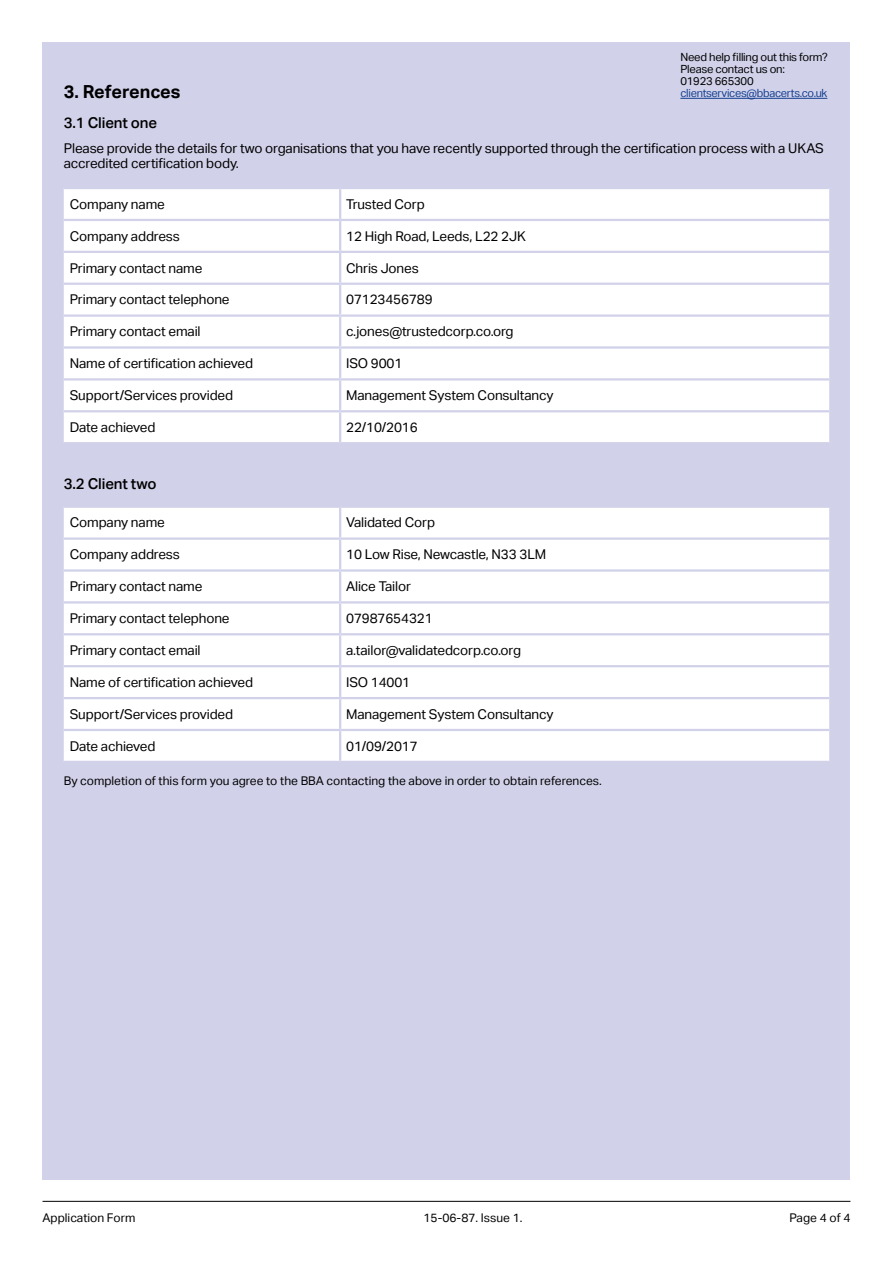
<style>
.page{position:relative;width:893px;height:1263px;background:#fff}
.page>*{position:absolute;margin:0;border:0;box-sizing:border-box;transform-origin:0 0}
.t1{font:700 18px "Aktiv Grotesk";color:#000}
.t2{font:500 15px "Aktiv Grotesk";letter-spacing:-.01em;color:#000}
.t3{font:13.5px/15px "Aktiv Grotesk";letter-spacing:-.01em;color:#000}
.t4{font:12px "Aktiv Grotesk";color:#000}
.t5{font:12px "Aktiv Grotesk";color:#000}
.t6{font:11.25px/12px "Aktiv Grotesk";letter-spacing:-.02em;color:#000}
.t7{font:11.25px "Aktiv Grotesk";letter-spacing:-.025em;color:#153f8f}
</style>
<div class="page">
<div style="left:43px;top:43px;width:807px;height:1137px;background:#d1d2ea"></div>
<hr style="left:43px;top:1201px;width:807px;height:1px;background:#000">
<hr style="left:680px;top:98px;width:147px;height:1px;background:#153f8f">
<div style="left:64px;top:189px;width:765px;height:253px;background:#fff"></div>
<hr style="left:339px;top:189px;width:2px;height:30px;background:#d1d2ea">
<hr style="left:64px;top:219px;width:276px;height:2px;background:#d1d2ea">
<hr style="left:340px;top:219px;width:489px;height:2px;background:#d1d2ea">
<hr style="left:339px;top:221px;width:2px;height:30px;background:#d1d2ea">
<hr style="left:64px;top:251px;width:276px;height:2px;background:#d1d2ea">
<hr style="left:340px;top:251px;width:489px;height:2px;background:#d1d2ea">
<hr style="left:339px;top:253px;width:2px;height:30px;background:#d1d2ea">
<hr style="left:64px;top:283px;width:276px;height:2px;background:#d1d2ea">
<hr style="left:340px;top:283px;width:489px;height:2px;background:#d1d2ea">
<hr style="left:339px;top:285px;width:2px;height:29px;background:#d1d2ea">
<hr style="left:64px;top:314px;width:276px;height:3px;background:#d1d2ea">
<hr style="left:340px;top:314px;width:489px;height:3px;background:#d1d2ea">
<hr style="left:339px;top:317px;width:2px;height:29px;background:#d1d2ea">
<hr style="left:64px;top:346px;width:276px;height:3px;background:#d1d2ea">
<hr style="left:340px;top:346px;width:489px;height:3px;background:#d1d2ea">
<hr style="left:339px;top:349px;width:2px;height:29px;background:#d1d2ea">
<hr style="left:64px;top:378px;width:276px;height:2px;background:#d1d2ea">
<hr style="left:340px;top:378px;width:489px;height:2px;background:#d1d2ea">
<hr style="left:339px;top:380px;width:2px;height:30px;background:#d1d2ea">
<hr style="left:64px;top:410px;width:276px;height:2px;background:#d1d2ea">
<hr style="left:340px;top:410px;width:489px;height:2px;background:#d1d2ea">
<hr style="left:339px;top:412px;width:2px;height:30px;background:#d1d2ea">
<div style="left:64px;top:508px;width:765px;height:253px;background:#fff"></div>
<hr style="left:339px;top:508px;width:2px;height:29px;background:#d1d2ea">
<hr style="left:64px;top:537px;width:276px;height:3px;background:#d1d2ea">
<hr style="left:340px;top:537px;width:489px;height:3px;background:#d1d2ea">
<hr style="left:339px;top:540px;width:2px;height:29px;background:#d1d2ea">
<hr style="left:64px;top:569px;width:276px;height:3px;background:#d1d2ea">
<hr style="left:340px;top:569px;width:489px;height:3px;background:#d1d2ea">
<hr style="left:339px;top:572px;width:2px;height:29px;background:#d1d2ea">
<hr style="left:64px;top:601px;width:276px;height:2px;background:#d1d2ea">
<hr style="left:340px;top:601px;width:489px;height:2px;background:#d1d2ea">
<hr style="left:339px;top:603px;width:2px;height:30px;background:#d1d2ea">
<hr style="left:64px;top:633px;width:276px;height:2px;background:#d1d2ea">
<hr style="left:340px;top:633px;width:489px;height:2px;background:#d1d2ea">
<hr style="left:339px;top:635px;width:2px;height:30px;background:#d1d2ea">
<hr style="left:64px;top:665px;width:276px;height:2px;background:#d1d2ea">
<hr style="left:340px;top:665px;width:489px;height:2px;background:#d1d2ea">
<hr style="left:339px;top:667px;width:2px;height:30px;background:#d1d2ea">
<hr style="left:64px;top:697px;width:276px;height:2px;background:#d1d2ea">
<hr style="left:340px;top:697px;width:489px;height:2px;background:#d1d2ea">
<hr style="left:339px;top:699px;width:2px;height:30px;background:#d1d2ea">
<hr style="left:64px;top:729px;width:276px;height:2px;background:#d1d2ea">
<hr style="left:340px;top:729px;width:489px;height:2px;background:#d1d2ea">
<hr style="left:339px;top:731px;width:2px;height:30px;background:#d1d2ea">
<p class="t6" style="left:680px;top:51px;width:149px">Need help filling out this form?<br>Please contact us on:<br>01923 665300</p>
<h1 class="t1" style="left:64px;top:81px;width:118px">3. References</h1>
<p class="t7" style="left:680px;top:87px;width:148px">clientservices@bbacerts.co.uk</p>
<p class="t2" style="left:64px;top:114px;width:95px">3.1 Client one</p>
<p class="t3" style="left:64px;top:141px;width:761px">Please provide the details for two organisations that you have recently supported through the certification process with a UKAS accredited certification body.</p>
<p class="t3" style="left:70px;top:197px;width:97px">Company name</p>
<p class="t3" style="left:346px;top:197px;width:80px">Trusted Corp</p>
<p class="t3" style="left:70px;top:229px;width:112px">Company address</p>
<p class="t3" style="left:346px;top:229px;width:181px">12 High Road, Leeds, L22 2JK</p>
<p class="t3" style="left:70px;top:260px;width:134px">Primary contact name</p>
<p class="t3" style="left:346px;top:260px;width:74px">Chris Jones</p>
<p class="t3" style="left:70px;top:292px;width:161px">Primary contact telephone</p>
<p class="t3" style="left:346px;top:292px;width:88px">07123456789</p>
<p class="t3" style="left:70px;top:324px;width:132px">Primary contact email</p>
<p class="t3" style="left:346px;top:324px;width:169px">c.jones@trustedcorp.co.org</p>
<p class="t3" style="left:70px;top:356px;width:185px">Name of certification achieved</p>
<p class="t3" style="left:346px;top:356px;width:58px">ISO 9001</p>
<p class="t3" style="left:70px;top:388px;width:165px">Support/Services provided</p>
<p class="t3" style="left:346px;top:388px;width:209px">Management System Consultancy</p>
<p class="t3" style="left:70px;top:420px;width:87px">Date achieved</p>
<p class="t3" style="left:346px;top:420px;width:73px">22/10/2016</p>
<p class="t2" style="left:64px;top:475px;width:94px">3.2 Client two</p>
<p class="t3" style="left:70px;top:515px;width:97px">Company name</p>
<p class="t3" style="left:346px;top:515px;width:90px">Validated Corp</p>
<p class="t3" style="left:70px;top:547px;width:112px">Company address</p>
<p class="t3" style="left:346px;top:547px;width:202px">10 Low Rise, Newcastle, N33 3LM</p>
<p class="t3" style="left:70px;top:579px;width:134px">Primary contact name</p>
<p class="t3" style="left:346px;top:579px;width:66px">Alice Tailor</p>
<p class="t3" style="left:70px;top:611px;width:161px">Primary contact telephone</p>
<p class="t3" style="left:346px;top:611px;width:88px">07987654321</p>
<p class="t3" style="left:70px;top:643px;width:132px">Primary contact email</p>
<p class="t3" style="left:346px;top:643px;width:176px">a.tailor@validatedcorp.co.org</p>
<p class="t3" style="left:70px;top:675px;width:185px">Name of certification achieved</p>
<p class="t3" style="left:346px;top:675px;width:66px">ISO 14001</p>
<p class="t3" style="left:70px;top:707px;width:165px">Support/Services provided</p>
<p class="t3" style="left:346px;top:707px;width:209px">Management System Consultancy</p>
<p class="t3" style="left:70px;top:738px;width:87px">Date achieved</p>
<p class="t3" style="left:346px;top:738px;width:73px">01/09/2017</p>
<p class="t4" style="left:64px;top:773px;width:540px">By completion of this form you agree to the BBA contacting the above in order to obtain references.</p>
<p class="t5" style="left:424px;top:1211px;width:100px">15-06-87. Issue 1.</p>
<p class="t4" style="left:43px;top:1211px;width:94px">Application Form</p>
<p class="t4" style="left:789px;top:1211px;width:63px">Page 4 of 4</p>
</div>
